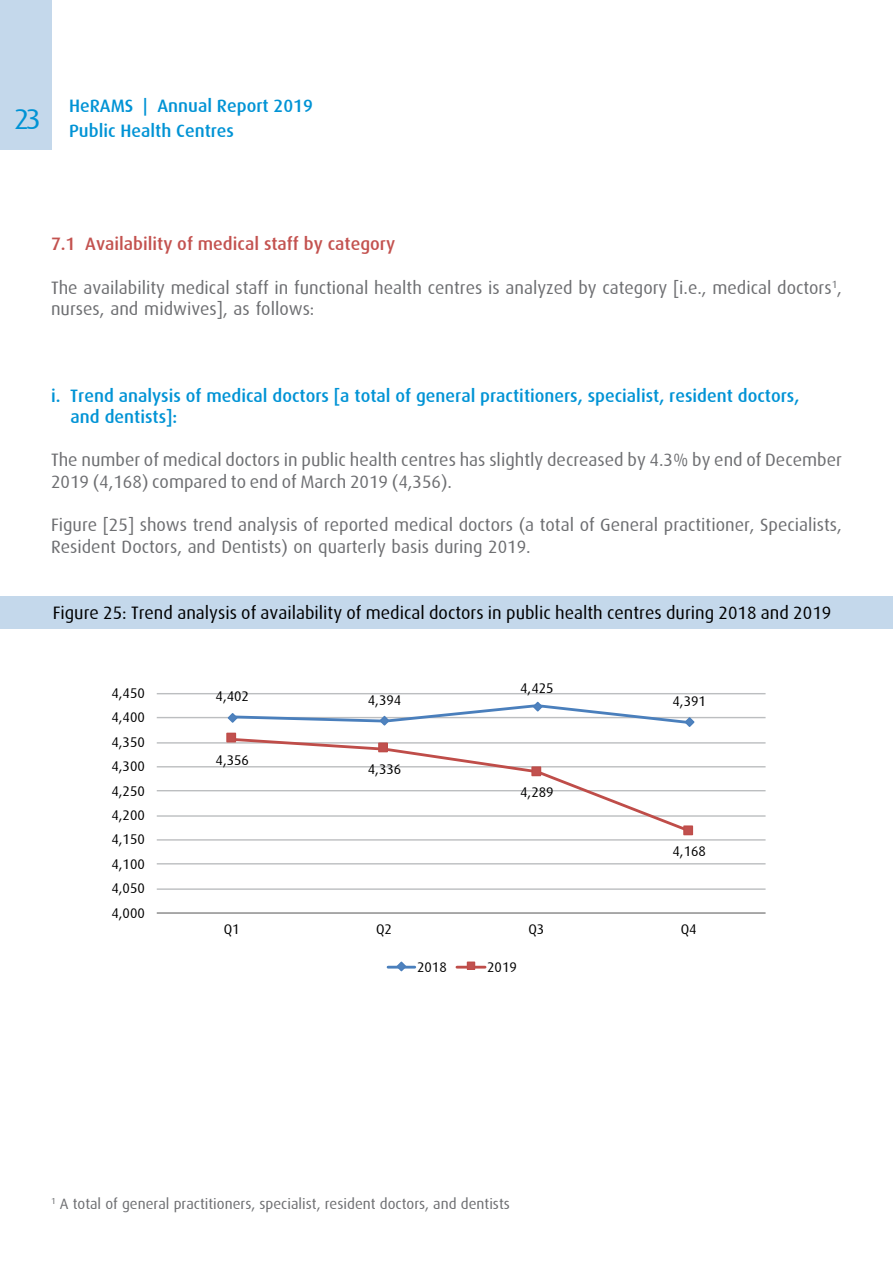
<style>
.page{position:relative;width:893px;height:1263px;background:#fff}
.page>*{position:absolute;margin:0;border:0;box-sizing:border-box;transform-origin:0 0}
.t1{font:28.8px "Dax";color:#0093d5}
.t2{font:18px/21.6px "Dax";color:#6d6e71}
.t3{font:500 18px/24.6px "Dax";color:#0093d5}
.t4{font:18px "Dax";color:#000}
.t5{font:500 18px "Dax";color:#c3524f}
.t6{font:15px "Dax";color:#6d6e71}
.t7{font:14.1px "Dax";color:#010101}
</style>
<div class="page">
<div style="left:0;top:0;width:51px;height:150px;background:#c4d8eb"></div>
<div style="left:0;top:596px;width:893px;height:33px;background:#c4d8eb"></div>
<hr style="left:157px;top:888px;width:609px;height:2px;background:#bcbec0">
<hr style="left:157px;top:863px;width:609px;height:1px;background:#bcbec0">
<hr style="left:157px;top:839px;width:609px;height:2px;background:#bcbec0">
<hr style="left:157px;top:815px;width:609px;height:2px;background:#bcbec0">
<hr style="left:157px;top:790px;width:609px;height:1px;background:#bcbec0">
<hr style="left:157px;top:766px;width:609px;height:1px;background:#bcbec0">
<hr style="left:157px;top:742px;width:609px;height:2px;background:#bcbec0">
<hr style="left:157px;top:717px;width:609px;height:1px;background:#bcbec0">
<hr style="left:157px;top:693px;width:609px;height:1px;background:#bcbec0">
<hr style="left:157px;top:912px;width:609px;height:2px;background:#868686">
<svg style="left:226px;top:701px;width:470px;height:26px"></svg>
<svg style="left:229px;top:736px;width:464px;height:94px"></svg>
<div style="left:227px;top:733px;width:8px;height:9px;background:#c1514f"></div>
<div style="left:226px;top:733px;width:10px;height:9px;border:1px solid #bf4d49"></div>
<div style="left:379px;top:743px;width:8px;height:9px;background:#c1514f"></div>
<div style="left:378px;top:742px;width:10px;height:10px;border:1px solid #bf4d49"></div>
<div style="left:532px;top:767px;width:8px;height:8px;background:#c1514f"></div>
<div style="left:531px;top:766px;width:10px;height:10px;border:1px solid #bf4d49"></div>
<div style="left:684px;top:826px;width:8px;height:8px;background:#c1514f"></div>
<div style="left:683px;top:825px;width:10px;height:10px;border:1px solid #bf4d49"></div>
<hr style="left:388px;top:966px;width:27px;height:2px;background:#4a7fbc">
<svg style="left:395px;top:961px;width:13px;height:11px"></svg>
<hr style="left:457px;top:966px;width:28px;height:2px;background:#bf4d49">
<div style="left:467px;top:962px;width:7px;height:7px;background:#c1514f"></div>
<div style="left:467px;top:961px;width:8px;height:9px;border:1px solid #bf4d49"></div>
<h1 class="t1" style="left:14px;top:102px;width:29px">23</h1>
<p class="t3" style="left:69px;top:93px;width:245px">HeRAMS | Annual Report 2019<br>Public Health Centres</p>
<p class="t5" style="left:51px;top:234px;width:346px">7.1 Availability of medical staff by category</p>
<p class="t2" style="left:51px;top:276px;width:792px">The availability medical staff in functional health centres is analyzed by category [i.e., medical doctors<sup>1</sup>, nurses, and midwives], as follows:</p>
<p class="t3" style="left:71px;top:384px;width:730px;line-height:21.6px;text-indent:-20px">i. Trend analysis of medical doctors [a total of general practitioners, specialist, resident doctors, and dentists]:</p>
<p class="t2" style="left:51px;top:449px;width:792px">The number of medical doctors in public health centres has slightly decreased by 4.3% by end of December<br>2019 (4,168) compared to end of March 2019 (4,356).</p>
<p class="t2" style="left:51px;top:514px;width:792px">Figure [25] shows trend analysis of reported medical doctors (a total of General practitioner, Specialists,<br>Resident Doctors, and Dentists) on quarterly basis during 2019.</p>
<p class="t4" style="left:53px;top:602px;width:780px">Figure 25: Trend analysis of availability of medical doctors in public health centres during 2018 and 2019</p>
<p class="t7" style="left:111px;top:685px;width:35px">4,450</p>
<p class="t7" style="left:111px;top:709px;width:35px">4,400</p>
<p class="t7" style="left:111px;top:734px;width:35px">4,350</p>
<p class="t7" style="left:111px;top:758px;width:35px">4,300</p>
<p class="t7" style="left:111px;top:783px;width:35px">4,250</p>
<p class="t7" style="left:111px;top:807px;width:35px">4,200</p>
<p class="t7" style="left:111px;top:831px;width:35px">4,150</p>
<p class="t7" style="left:111px;top:856px;width:35px">4,100</p>
<p class="t7" style="left:111px;top:880px;width:35px">4,050</p>
<p class="t7" style="left:111px;top:905px;width:35px">4,000</p>
<p class="t7" style="left:216px;top:688px;width:35px">4,402</p>
<p class="t7" style="left:368px;top:692px;width:35px">4,394</p>
<p class="t7" style="left:216px;top:752px;width:35px">4,356</p>
<p class="t7" style="left:368px;top:761px;width:35px">4,336</p>
<p class="t7" style="left:520px;top:680px;width:35px">4,425</p>
<p class="t7" style="left:520px;top:784px;width:35px">4,289</p>
<p class="t7" style="left:673px;top:693px;width:35px">4,391</p>
<p class="t7" style="left:673px;top:843px;width:35px">4,168</p>
<p class="t7" style="left:224px;top:921px;width:17px">Q1</p>
<p class="t7" style="left:376px;top:921px;width:17px">Q2</p>
<p class="t7" style="left:528px;top:921px;width:17px">Q3</p>
<p class="t7" style="left:681px;top:921px;width:17px">Q4</p>
<p class="t7" style="left:417px;top:959px;width:31px">2018</p>
<p class="t7" style="left:487px;top:959px;width:31px">2019</p>
<p class="t6" style="left:51px;top:1195px;width:460px"><sup>1</sup> A total of general practitioners, specialist, resident doctors, and dentists</p>
</div>
